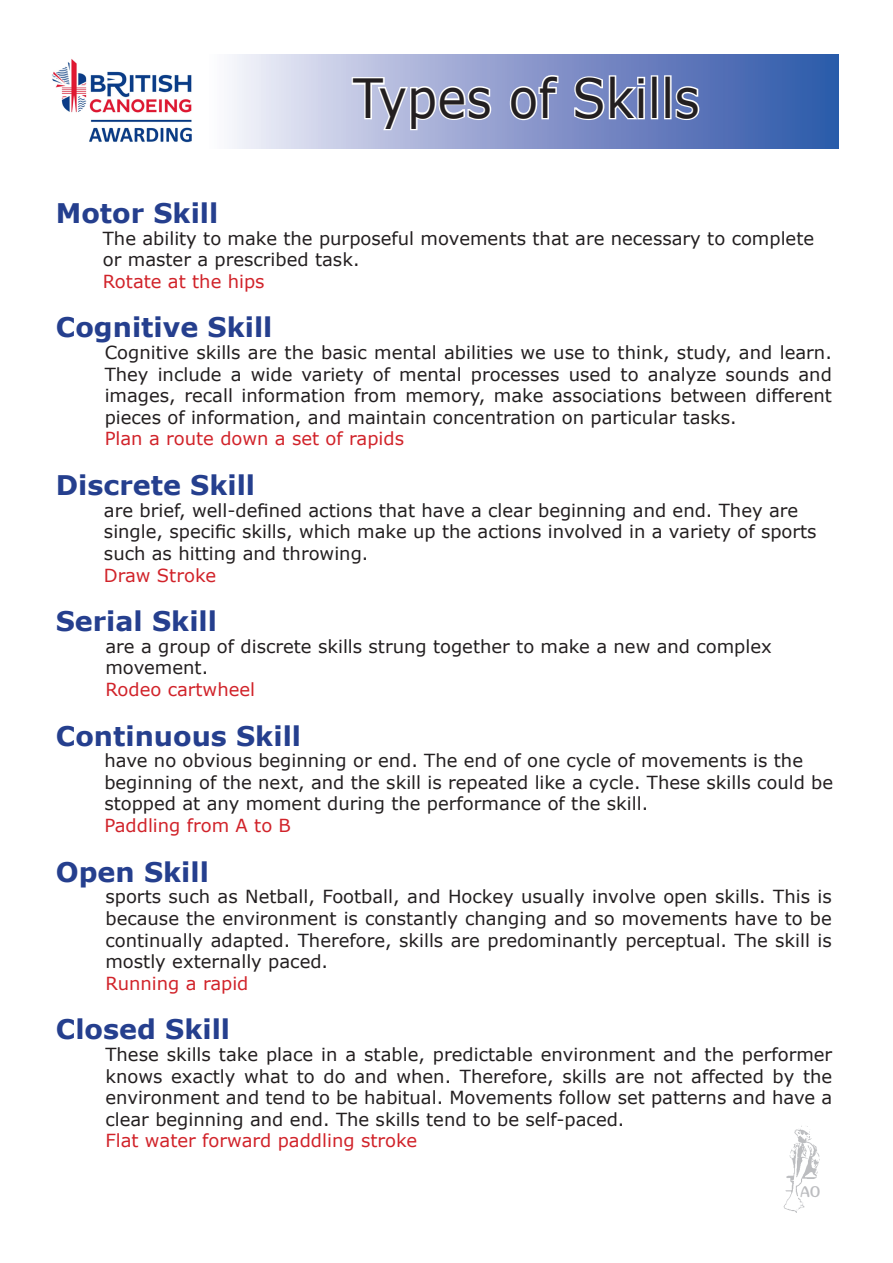
<style>
.page{position:relative;width:893px;height:1263px;background:#fff}
.page>*{position:absolute;margin:0;border:0;box-sizing:border-box;transform-origin:0 0}
.t1{font:54px "Verdana";color:#231f20;scale:.9 1}
.head{font:700 27px "Verdana";color:#253f8e}
.Style{font:700 27px "Verdana";color:#253f8e}
.Style-2{font:18px/21.6px "Verdana";color:#231f20}
.Style-3{font:18px "Verdana";color:#d1232a}
.t2{font:18px "Digitalis";color:#bcbdc0}
</style>
<div class="page">
<div style="left:207px;top:55px;width:631px;height:93px;background:linear-gradient(to right,#f6f0f9,#2a50a6)"></div>
<svg style="left:350px;top:76px;width:143px;height:56px"></svg>
<svg style="left:508px;top:73px;width:52px;height:49px"></svg>
<svg style="left:573px;top:74px;width:74px;height:48px"></svg>
<div style="left:651px;top:75px;width:7px;height:44px;border:3px solid #fff"></div>
<div style="left:664px;top:75px;width:7px;height:44px;border:3px solid #fff"></div>
<svg style="left:673px;top:84px;width:28px;height:38px"></svg>
<img style="left:784px;top:1126px;width:36px;height:87px">
<img style="left:52px;top:59px;width:140px;height:84px">
<p class="t1" style="left:353px;top:64px;width:387px">Types of Skills</p>
<p class="Style" style="left:56px;top:196px;width:164px">Motor Skill</p>
<p class="Style-2" style="left:103px;top:227px;width:713px">The ability to make the purposeful movements that are necessary to complete or master a prescribed task.</p>
<p class="Style-3" style="left:103px;top:270px;width:163px">Rotate at the hips</p>
<p class="head" style="left:56px;top:310px;width:218px">Cognitive Skill</p>
<p class="Style-2" style="left:105px;top:342px;width:729px;text-align:justify">Cognitive skills are the basic mental abilities we use to think, study, and learn.<br>They include a wide variety of mental processes used to analyze sounds and images, recall information from memory, make associations between different pieces of information, and maintain concentration on particular tasks.</p>
<p class="Style-3" style="left:105px;top:427px;width:301px">Plan a route down a set of rapids</p>
<p class="head" style="left:56px;top:468px;width:201px">Discrete Skill</p>
<p class="Style-2" style="left:104px;top:500px;width:714px">are brief, well-defined actions that have a clear beginning and end. They are single, specific skills, which make up the actions involved in a variety of sports such as hitting and throwing.</p>
<p class="Style-3" style="left:104px;top:563px;width:114px">Draw Stroke</p>
<p class="head" style="left:56px;top:604px;width:163px">Serial Skill</p>
<p class="Style-2" style="left:105px;top:636px;width:668px">are a group of discrete skills strung together to make a new and complex movement.</p>
<p class="Style-3" style="left:105px;top:678px;width:151px">Rodeo cartwheel</p>
<p class="head" style="left:56px;top:718px;width:247px">Continuous Skill</p>
<p class="Style-2" style="left:104px;top:750px;width:730px">have no obvious beginning or end. The end of one cycle of movements is the beginning of the next, and the skill is repeated like a cycle. These skills could be stopped at any moment during the performance of the skill.</p>
<p class="Style-3" style="left:104px;top:814px;width:188px">Paddling from A to B</p>
<p class="head" style="left:56px;top:854px;width:155px">Open Skill</p>
<p class="Style-2" style="left:105px;top:886px;width:728px;text-align:justify">sports such as Netball, Football, and Hockey usually involve open skills. This is because the environment is constantly changing and so movements have to be continually adapted. Therefore, skills are predominantly perceptual. The skill is mostly externally paced.</p>
<p class="Style-3" style="left:105px;top:972px;width:145px">Running a rapid</p>
<p class="head" style="left:56px;top:1012px;width:176px">Closed Skill</p>
<p class="Style-2" style="left:105px;top:1044px;width:728px;text-align:justify">These skills take place in a stable, predictable environment and the performer knows exactly what to do and when. Therefore, skills are not affected by the environment and tend to be habitual. Movements follow set patterns and have a clear beginning and end. The skills tend to be self-paced.</p>
<p class="Style-3" style="left:105px;top:1129px;width:313px">Flat water forward paddling stroke</p>
<p class="t2" style="left:800px;top:1182px;width:22px">AO</p>
</div>
